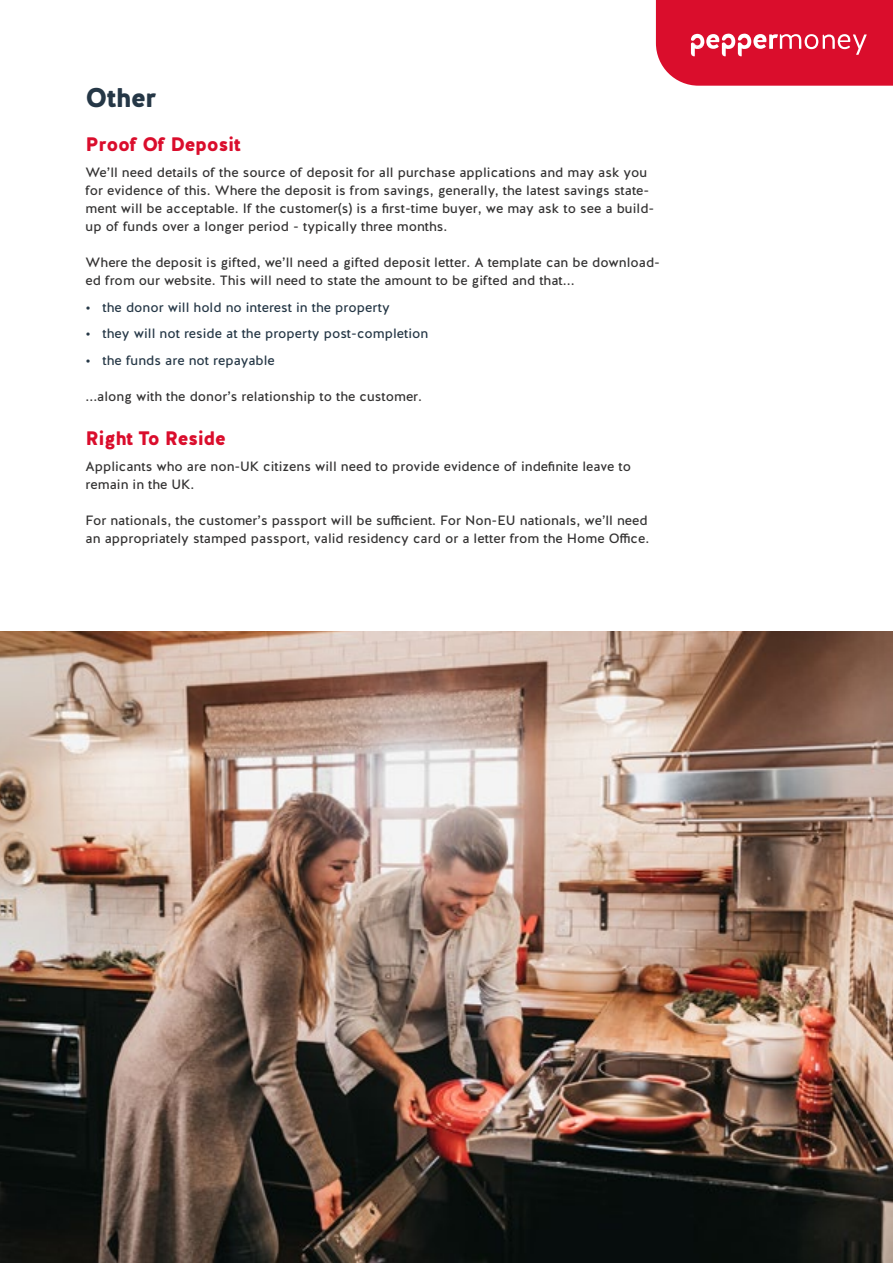
<style>
.page{position:relative;width:893px;height:1263px;background:#fff}
.page>*{position:absolute;margin:0;border:0;box-sizing:border-box;transform-origin:0 0}
.t1{font:900 27px "Halis R";letter-spacing:-.02em;color:#253746}
.t2{font:900 19.5px "Halis R";letter-spacing:-.02em;color:#da0d2c}
.t3{font:13.5px/18px "Halis R";color:#333232}
.t4{font:13.5px "Halis R";color:#253746}
</style>
<div class="page">
<svg style="left:656px;top:0;width:237px;height:86px;background:#dd213d"></svg>
<img style="left:0;top:631px;width:893px;height:632px">
<h1 class="t1" style="left:86px;top:80px;width:73px">Other</h1>
<h2 class="t2" style="left:86px;top:131px;width:157px">Proof Of Deposit</h2>
<p class="t3" style="left:86px;top:164px;width:570px">We’ll need details of the source of deposit for all purchase applications and may ask you for evidence of this. Where the deposit is from savings, generally, the latest savings state&shy;ment will be acceptable. If the customer(s) is a first-time buyer, we may ask to see a build&shy;up of funds over a longer period - typically three months.</p>
<p class="t3" style="left:86px;top:254px;width:576px">Where the deposit is gifted, we’ll need a gifted deposit letter. A template can be download&shy;ed from our website. This will need to state the amount to be gifted and that...</p>
<p class="t4" style="left:86px;top:298px;width:306px">• the donor will hold no interest in the property</p>
<p class="t4" style="left:86px;top:325px;width:344px">• they will not reside at the property post-completion</p>
<p class="t4" style="left:86px;top:351px;width:191px">• the funds are not repayable</p>
<p class="t3" style="left:86px;top:387px;width:338px">...along with the donor’s relationship to the customer.</p>
<h2 class="t2" style="left:86px;top:425px;width:142px">Right To Reside</h2>
<p class="t3" style="left:86px;top:458px;width:547px">Applicants who are non-UK citizens will need to provide evidence of indefinite leave to remain in the UK.</p>
<p class="t3" style="left:86px;top:512px;width:565px">For nationals, the customer’s passport will be sufficient. For Non-EU nationals, we’ll need an appropriately stamped passport, valid residency card or a letter from the Home Office.</p>
</div>
